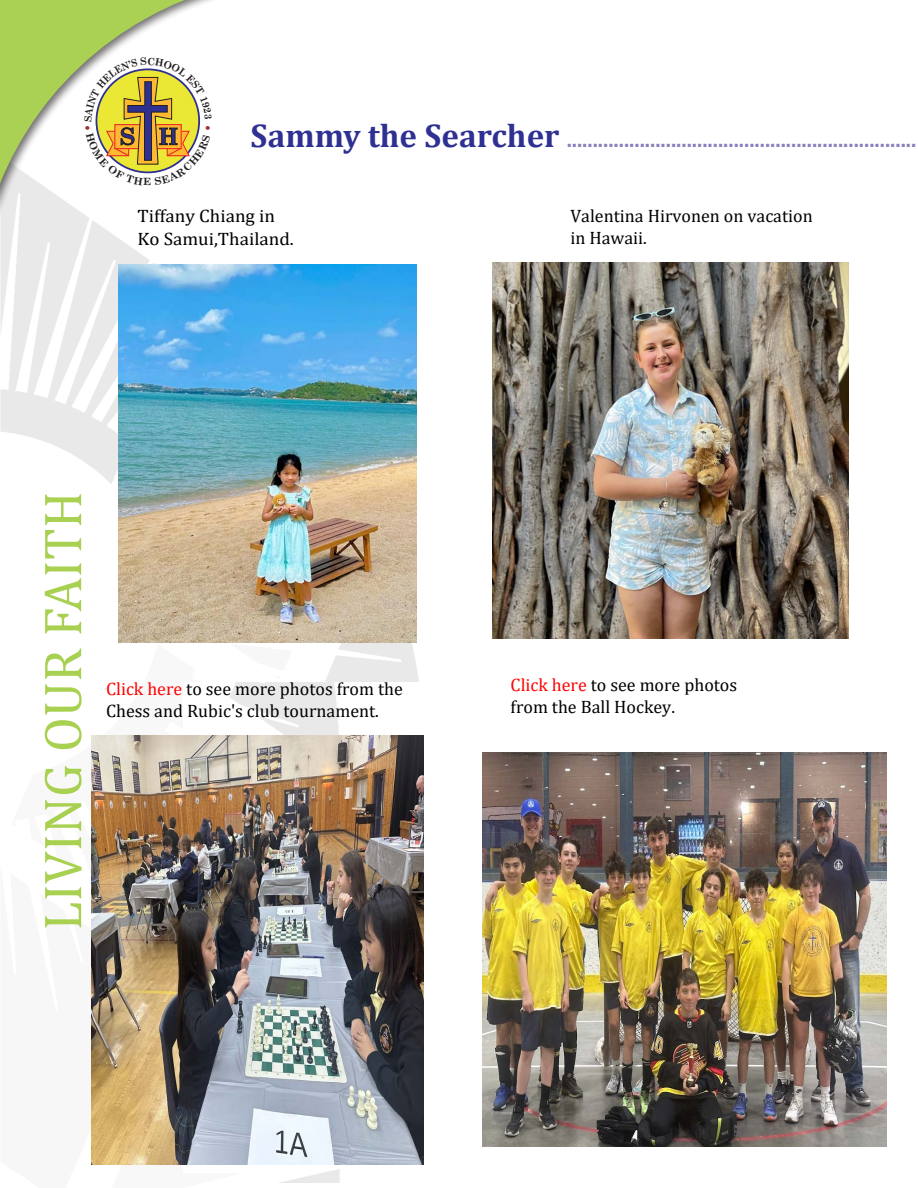
<style>
.page{position:relative;width:918px;height:1188px;background:#fff}
.page>*{position:absolute;margin:0;border:0;box-sizing:border-box;transform-origin:0 0}
.t1{font:54px "Cambria";color:#a8d051}
.t2{font:700 22.5px "Cambria";color:#8781bd}
.t3{font:18px/21.6px "Cambria";color:#000}
.t4{font:18px/22.8px "Cambria";color:#000;scale:1.06 1}
.s1{font-size:33px;color:#2e3092}
.s2{color:#f00}
</style>
<div class="page">
<img style="left:0;top:425px;width:269px;height:740px">
<img style="left:269px;top:262px;width:469px;height:420px">
<img style="left:184px;top:682px;width:240px;height:500px">
<div style="left:0;top:0;width:361px;height:425px;background:#231f20;opacity:.65"></div>
<svg style="left:0;top:0;width:351px;height:414px"></svg>
<img style="left:119px;top:264px;width:297px;height:378px">
<img style="left:493px;top:262px;width:355px;height:376px">
<img style="left:91px;top:735px;width:332px;height:429px">
<img style="left:482px;top:752px;width:405px;height:395px">
<svg style="left:84px;top:57px;width:128px;height:128px"></svg>
<p class="t2" style="left:251px;top:123px;width:667px"><span class="s1">Sammy the Searcher</span> ...................................................................</p>
<p class="t4" style="left:137px;top:205px;width:149px">Tiffany Chiang in<br>Ko Samui,Thailand.</p>
<p class="t3" style="left:570px;top:205px;width:244px">Valentina Hirvonen on vacation in Hawaii.</p>
<p class="t1" style="left:31px;top:931px;width:441px;rotate:-90deg">LIVING OUR FAITH</p>
<p class="t3" style="left:106px;top:678px;width:298px"><span class="s2">Click here</span> to see more photos from the<br>Chess and Rubic's club tournament.</p>
<p class="t3" style="left:511px;top:674px;width:228px"><span class="s2">Click here</span> to see more photos from the Ball Hockey.</p>
</div>
